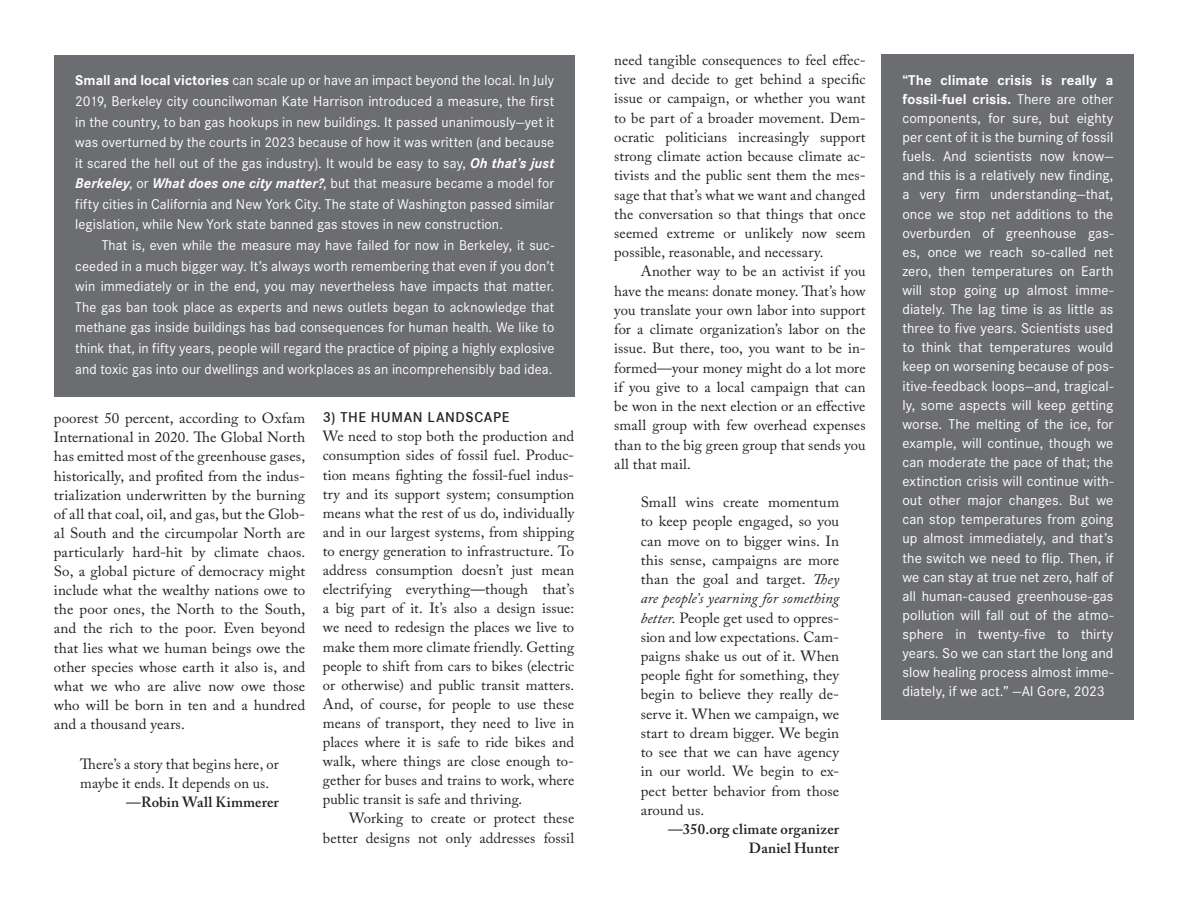
<style>
.page{position:relative;width:1188px;height:918px;background:#fff}
.page>*{position:absolute;margin:0;border:0;box-sizing:border-box;transform-origin:0 0}
.t1{font:14.7px/19px "Adobe Caslon Pro";letter-spacing:.005em;color:#231f20;text-align:justify}
.t2{font:14.7px/19px "Corporate S";letter-spacing:.005em;color:#fff;text-align:justify}
.t3{font:600 14.7px/19.2px "Adobe Caslon Pro";letter-spacing:.01em;color:#231f20;text-align:right}
.t4{font:600 14.7px "Corporate S";letter-spacing:.04em;color:#231f20}
.s1{font-weight:700}
.s2{font-weight:700;font-style:italic}
.s3{color:#040503}
.s4{font-style:italic}
</style>
<div class="page">
<div style="left:55px;top:55px;width:520px;height:198px;background:#6c6d70"></div>
<div style="left:55px;top:220px;width:520px;height:177px;background:#6c6d70"></div>
<div style="left:882px;top:54px;width:252px;height:666px;background:#6c6d70"></div>
<p class="t2" style="left:75px;top:70px;width:480px;line-height:20.5px"><span class="s1">Small and local victories</span> can scale up or have an impact beyond the local. In July 2019, Berkeley city councilwoman Kate Harrison introduced a measure, the first in the country, to ban gas hookups in new buildings. It passed unanimously—yet it was overturned by the courts in 2023 because of how it was written (and because it scared the hell out of the gas industry). It would be easy to say, <span class="s2">Oh that’s just Berkeley</span>, or <span class="s2">What does one city matter?</span>, but that measure became a model for fifty cities in California and New York City. The state of Washington passed similar legislation, while New York state banned gas stoves in new construction.</p>
<p class="t2" style="left:75px;top:235px;width:481px;line-height:20.5px;text-indent:26px">That is, even while the measure may have failed for now in Berkeley, it suc&shy;ceeded in a much bigger way. It’s always worth remembering that even if you don’t win immediately or in the end, you may nevertheless have impacts that matter.<br>The gas ban took place as experts and news outlets began to acknowledge that methane gas inside buildings has bad consequences for human health. We like to think that, in fifty years, people will regard the practice of piping a highly explosive and toxic gas into our dwellings and workplaces as an incomprehensibly bad idea.</p>
<p class="t1" style="left:54px;top:409px;width:253px">poorest 50 percent, according to Oxfam International in 2020. The Global North has emitted most of the greenhouse gases, historically, and profited from the indus&shy;trialization underwritten by the burning of all that coal, oil, and gas, but the Glob&shy;al South and the circumpolar North are particularly hard-hit by climate chaos.<br>So, a global picture of democracy might include what the wealthy nations owe to the poor ones, the North to the South, and the rich to the poor. Even beyond that lies what we human beings owe the other species whose earth it also is, and what we who are alive now owe those who will be born in ten and a hundred and a thousand years.</p>
<p class="t1" style="left:80px;top:754px;width:200px">There’s a story that begins here, or maybe it ends. It depends on us.</p>
<p class="t3" style="left:126px;top:792px;width:154px">—Robin Wall Kimmerer</p>
<p class="t4" style="left:323px;top:409px;width:188px">3) THE HUMAN LANDSCAPE</p>
<p class="t1" style="left:323px;top:427px;width:253px">We need to stop both the production and consumption sides of fossil fuel. Produc&shy;tion means fighting the fossil-fuel indus&shy;try and its support system; consumption means what the rest of us do, individually and in our largest systems, from shipping to energy generation to infrastructure. To address consumption doesn’t just mean electrifying everything<span class="s3">—</span>though that’s a big part of it. It’s also a design issue: we need to redesign the places we live to make them more climate friendly. Getting people to shift from cars to bikes (electric or otherwise) and public transit matters.<br>And, of course, for people to use these means of transport, they need to live in places where it is safe to ride bikes and walk, where things are close enough to&shy;gether for buses and trains to work, where public transit is safe and thriving.</p>
<p class="t1" style="left:323px;top:809px;width:253px;text-align:right">Working to create or protect these better designs not only addresses fossil</p>
<p class="t1" style="left:614px;top:50px;width:253px">need tangible consequences to feel effec&shy;tive and decide to get behind a specific issue or campaign, or whether you want to be part of a broader movement. Dem&shy;ocratic politicians increasingly support strong climate action because climate ac&shy;tivists and the public sent them the mes&shy;sage that that’s what we want and changed the conversation so that things that once seemed extreme or unlikely now seem possible, reasonable, and necessary.</p>
<p class="t1" style="left:614px;top:262px;width:253px;text-indent:26px">Another way to be an activist if you have the means: donate money. That’s how you translate your own labor into support for a climate organization’s labor on the issue. But there, too, you want to be in&shy;formed—your money might do a lot more if you give to a local campaign that can be won in the next election or an effective small group with few overhead expenses than to the big green group that sends you all that mail.</p>
<p class="t1" style="left:641px;top:493px;width:200px">Small wins create momentum to keep people engaged, so you can move on to bigger wins. In this sense, campaigns are more than the goal and target. <span class="s4">They are people’s yearning for something better.</span> People get used to oppres&shy;sion and low expectations. Cam&shy;paigns shake us out of it. When people fight for something, they begin to believe they really de&shy;serve it. When we campaign, we start to dream bigger. We begin to see that we can have agency in our world. We begin to ex&shy;pect better behavior from those around us.</p>
<p class="t3" style="left:668px;top:819px;width:173px">—350.org climate organizer<br>Daniel Hunter</p>
<p class="t2" style="left:902px;top:70px;width:213px"><span class="s1">“The climate crisis is really a fossil-fuel crisis.</span> There are other components, for sure, but eighty per cent of it is the burning of fossil fuels. And scientists now know— and this is a relatively new finding, a very firm understanding—that, once we stop net additions to the overburden of greenhouse gas&shy;es, once we reach so-called net zero, then temperatures on Earth will stop going up almost imme&shy;diately. The lag time is as little as three to five years. Scientists used to think that temperatures would keep on worsening because of pos&shy;itive-feedback loops—and, tragical&shy;ly, some aspects will keep getting worse. The melting of the ice, for example, will continue, though we can moderate the pace of that; the extinction crisis will continue with&shy;out other major changes. But we can stop temperatures from going up almost immediately, and that’s the switch we need to flip. Then, if we can stay at true net zero, half of all human-caused greenhouse-gas pollution will fall out of the atmo&shy;sphere in twenty-five to thirty years. So we can start the long and slow healing process almost imme&shy;diately, if we act.” —Al Gore, 2023</p>
</div>
